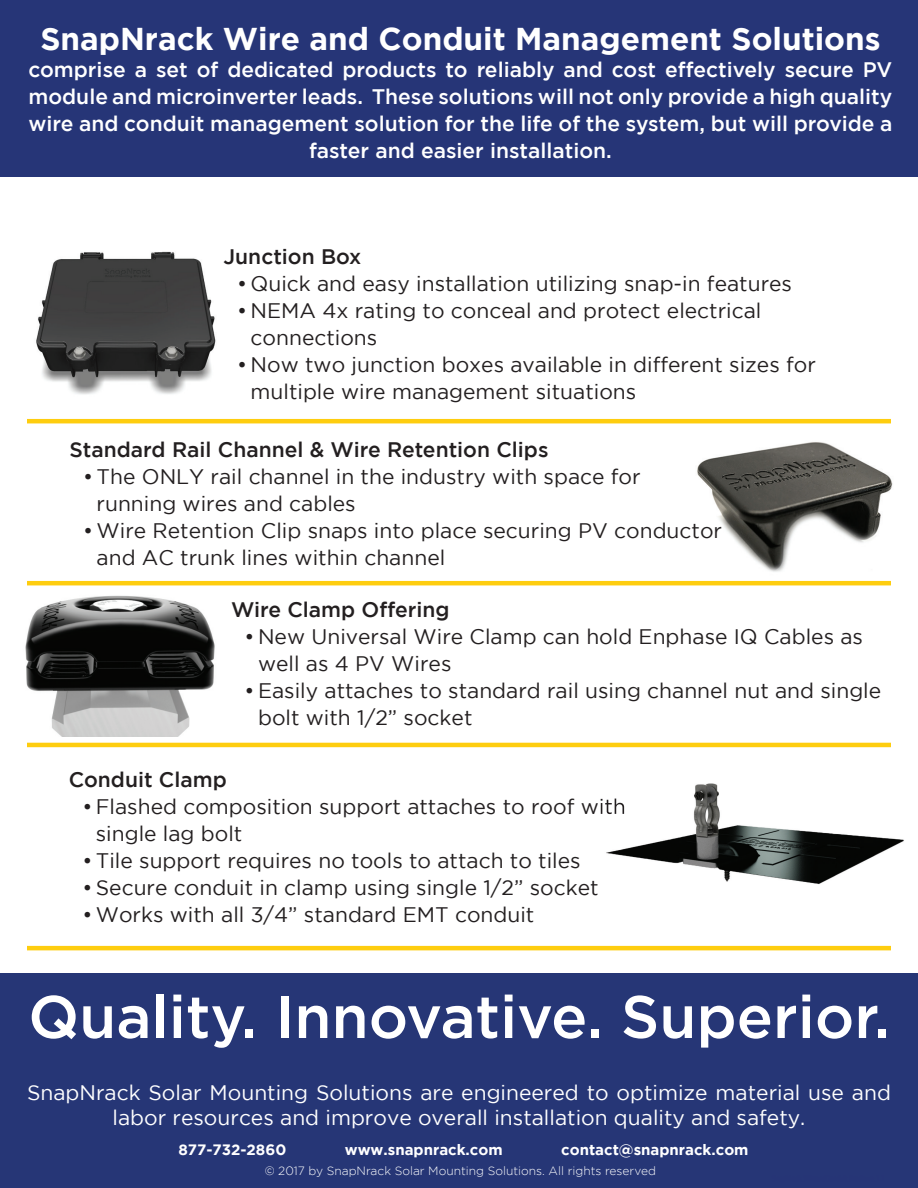
<style>
.page{position:relative;width:918px;height:1188px;background:#fff}
.page>*{position:absolute;margin:0;border:0;box-sizing:border-box;transform-origin:0 0}
.t1{font:500 60px "Gotham";color:#fff}
.t2{font:700 31.5px "Gotham";color:#fff}
.t3{font:21px/27px "Gotham";color:#231f20}
.t4{font:500 21px/27px "Gotham";color:#fff;text-align:center}
.t5{font:21px/25.2px "Gotham";color:#fff;text-align:center}
.t6{font:500 21px "Gotham";color:#231f20}
.t7{font:700 16.5px "Gotham";color:#fff}
.t8{font:700 15px "Gotham";color:#fff}
.t9{font:300 12px "Gotham";color:#fff}
</style>
<div class="page">
<img style="left:25px;top:585px;width:211px;height:152px">
<img style="left:643px;top:418px;width:250px;height:168px">
<img style="left:36px;top:251px;width:180px;height:144px">
<div style="left:0;top:974px;width:918px;height:214px;background:#263676"></div>
<hr style="left:27px;top:419px;width:864px;height:4px;background:#fecd0f">
<hr style="left:27px;top:581px;width:864px;height:4px;background:#fecd0f">
<hr style="left:27px;top:743px;width:864px;height:4px;background:#fecd0f">
<hr style="left:27px;top:946px;width:864px;height:4px;background:#fecd0f">
<img style="left:606px;top:783px;width:298px;height:101px">
<img style="left:601px;top:798px;width:25px;height:19px">
<div style="left:0;top:0;width:918px;height:176px;background:#263577"></div>
<h2 class="t2" style="left:40px;top:21px;width:842px">SnapNrack Wire and Conduit Management Solutions</h2>
<p class="t4" style="left:28px;top:56px;width:866px">comprise a set of dedicated products to reliably and cost effectively secure PV module and microinverter leads. These solutions will not only provide a high quality wire and conduit management solution for the life of the system, but will provide a faster and easier installation.</p>
<p class="t7" style="left:777px;top:52px;width:128px">snapnrack.com</p>
<p class="t6" style="left:224px;top:244px;width:139px">Junction Box</p>
<p class="t3" style="left:237px;top:269px;width:557px">• Quick and easy installation utilizing snap-in features</p>
<p class="t3" style="left:251px;top:296px;width:512px;text-indent:-14px">• NEMA 4x rating to conceal and protect electrical connections</p>
<p class="t3" style="left:251px;top:350px;width:567px;text-indent:-14px">• Now two junction boxes available in different sizes for multiple wire management situations</p>
<p class="t6" style="left:70px;top:438px;width:480px">Standard Rail Channel &amp; Wire Retention Clips</p>
<p class="t3" style="left:97px;top:463px;width:546px;text-indent:-14px">• The ONLY rail channel in the industry with space for running wires and cables</p>
<p class="t3" style="left:97px;top:517px;width:627px;text-indent:-14px">• Wire Retention Clip snaps into place securing PV conductor and AC trunk lines within channel</p>
<p class="t6" style="left:231px;top:597px;width:220px">Wire Clamp Offering</p>
<p class="t3" style="left:258px;top:623px;width:606px;text-indent:-14px">• New Universal Wire Clamp can hold Enphase IQ Cables as well as 4 PV Wires</p>
<p class="t3" style="left:258px;top:677px;width:625px;text-indent:-14px">• Easily attaches to standard rail using channel nut and single bolt with 1/2” socket</p>
<p class="t6" style="left:69px;top:768px;width:159px">Conduit Clamp</p>
<p class="t3" style="left:96px;top:793px;width:531px;text-indent:-14px">• Flashed composition support attaches to roof with single lag bolt</p>
<p class="t3" style="left:82px;top:847px;width:500px">• Tile support requires no tools to attach to tiles</p>
<p class="t3" style="left:82px;top:874px;width:518px">• Secure conduit in clamp using single 1/2” socket</p>
<p class="t3" style="left:82px;top:901px;width:454px">• Works with all 3/4” standard EMT conduit</p>
<h1 class="t1" style="left:28px;top:983px;width:863px">Quality. Innovative. Superior.</h1>
<p class="t5" style="left:27px;top:1079px;width:866px">SnapNrack Solar Mounting Solutions are engineered to optimize material use and labor resources and improve overall installation quality and safety.</p>
<p class="t8" style="left:178px;top:1141px;width:109px">877-732-2860</p>
<p class="t8" style="left:345px;top:1141px;width:159px">www.snapnrack.com</p>
<p class="t8" style="left:561px;top:1141px;width:189px">contact@snapnrack.com</p>
<p class="t9" style="left:265px;top:1164px;width:393px">© 2017 by SnapNrack Solar Mounting Solutions. All rights reserved</p>
</div>
